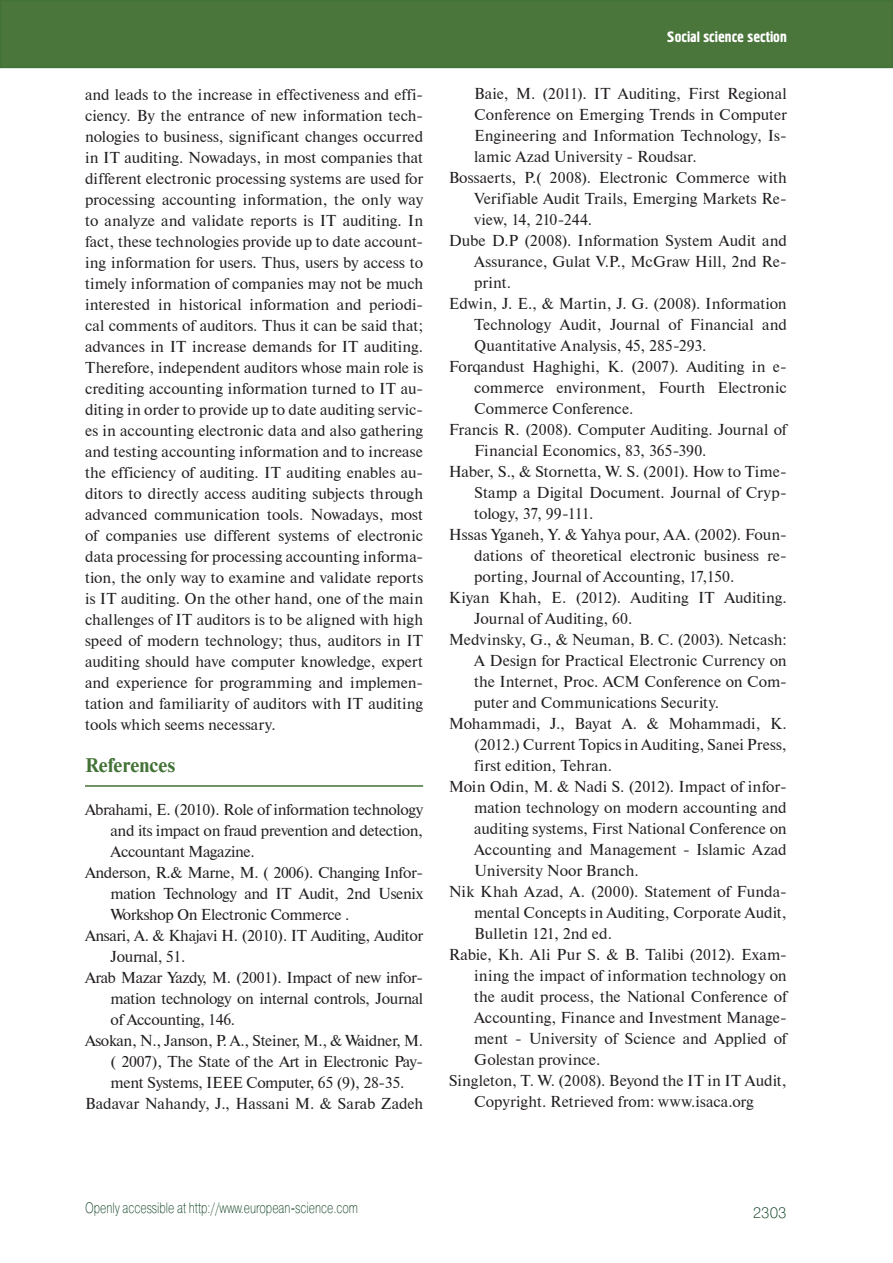
<style>
.page{position:relative;width:893px;height:1263px;background:#fff}
.page>*{position:absolute;margin:0;border:0;box-sizing:border-box;transform-origin:0 0}
.t1{font:18.75px "Newton C Bold";color:#427235}
.t2{font:15.75px/21px "Newton CTT";color:#231f20;text-align:justify}
.t3{font:15.75px "Newton CTT";letter-spacing:-.02em;color:#231f20}
.t4{font:15px "Pragmatica Light C";color:#0b3e20;scale:.75 1}
.t5{font:15px "Hermes C";color:#fff}
.t6{font:15px "Pragmatica Light C";color:#0b3e20}
</style>
<div class="page">
<div style="left:1px;top:1px;width:891px;height:66px;background:#4b763b"></div>
<div style="left:0;top:0;width:893px;height:68px;border:2px solid #427235"></div>
<hr style="left:85px;top:785px;width:338px;height:2px;background:#427235">
<p class="t2" style="left:85px;top:84px;width:340px">and leads to the increase in effectiveness and effi&shy;ciency. By the entrance of new information tech&shy;nologies to business, significant changes occurred in IT auditing. Nowadays, in most companies that different electronic processing systems are used for processing accounting information, the only way to analyze and validate reports is IT auditing. In fact, these technologies provide up to date account&shy;ing information for users. Thus, users by access to timely information of companies may not be much interested in historical information and periodi&shy;cal comments of auditors. Thus it can be said that; advances in IT increase demands for IT auditing.<br>Therefore, independent auditors whose main role is crediting accounting information turned to IT au&shy;diting in order to provide up to date auditing servic&shy;es in accounting electronic data and also gathering and testing accounting information and to increase the efficiency of auditing. IT auditing enables au&shy;ditors to directly access auditing subjects through advanced communication tools. Nowadays, most of companies use different systems of electronic data processing for processing accounting informa&shy;tion, the only way to examine and validate reports is IT auditing. On the other hand, one of the main challenges of IT auditors is to be aligned with high speed of modern technology; thus, auditors in IT auditing should have computer knowledge, expert and experience for programming and implemen&shy;tation and familiarity of auditors with IT auditing tools which seems necessary.</p>
<p class="t1" style="left:85px;top:758px;width:92px">References</p>
<p class="t3" style="left:85px;top:801px;width:340px">Abrahami, E. (2010). Role of information technology</p>
<p class="t3" style="left:111px;top:822px;width:314px">and its impact on fraud prevention and detection,</p>
<p class="t3" style="left:111px;top:843px;width:146px">Accountant Magazine.</p>
<p class="t3" style="left:85px;top:864px;width:340px">Anderson, R.&amp; Marne, M. ( 2006). Changing Infor-</p>
<p class="t3" style="left:111px;top:885px;width:314px">mation Technology and IT Audit, 2nd Usenix</p>
<p class="t3" style="left:111px;top:906px;width:240px">Workshop On Electronic Commerce .</p>
<p class="t3" style="left:85px;top:927px;width:340px">Ansari, A. &amp; Khajavi H. (2010). IT Auditing, Auditor</p>
<p class="t3" style="left:111px;top:948px;width:76px">Journal, 51.</p>
<p class="t3" style="left:85px;top:969px;width:340px">Arab Mazar Yazdy, M. (2001). Impact of new infor-</p>
<p class="t3" style="left:111px;top:990px;width:314px">mation technology on internal controls, Journal</p>
<p class="t3" style="left:111px;top:1011px;width:126px">of Accounting, 146.</p>
<p class="t3" style="left:85px;top:1032px;width:340px">Asokan, N., Janson, P. A., Steiner, M., &amp; Waidner, M.</p>
<p class="t3" style="left:111px;top:1053px;width:314px">( 2007), The State of the Art in Electronic Pay-</p>
<p class="t3" style="left:111px;top:1074px;width:295px">ment Systems, IEEE Computer, 65 (9), 28-35.</p>
<p class="t2" style="left:85px;top:1093px;width:340px">Badavar Nahandy, J., Hassani M. &amp; Sarab Zadeh</p>
<p class="t5" style="left:667px;top:32px;width:121px">Social science section</p>
<p class="t2" style="left:474px;top:83px;width:314px">Baie, M. (2011). IT Auditing, First Regional</p>
<p class="t2" style="left:474px;top:104px;width:314px">Conference on Emerging Trends in Computer</p>
<p class="t2" style="left:474px;top:125px;width:314px">Engineering and Information Technology, Is-</p>
<p class="t2" style="left:474px;top:146px;width:224px">lamic Azad University - Roudsar.</p>
<p class="t2" style="left:449px;top:167px;width:339px">Bossaerts, P.( 2008). Electronic Commerce with</p>
<p class="t2" style="left:474px;top:188px;width:314px">Verifiable Audit Trails, Emerging Markets Re-</p>
<p class="t2" style="left:474px;top:209px;width:120px">view, 14, 210-244.</p>
<p class="t2" style="left:449px;top:230px;width:340px">Dube D.P (2008). Information System Audit and</p>
<p class="t2" style="left:474px;top:251px;width:314px">Assurance, Gulat V.P., McGraw Hill, 2nd Re-</p>
<p class="t2" style="left:474px;top:272px;width:38px">print.</p>
<p class="t2" style="left:449px;top:293px;width:340px">Edwin, J. E., &amp; Martin, J. G. (2008). Information</p>
<p class="t2" style="left:474px;top:314px;width:314px">Technology Audit, Journal of Financial and</p>
<p class="t2" style="left:474px;top:335px;width:234px">Quantitative Analysis, 45, 285-293.</p>
<p class="t2" style="left:449px;top:356px;width:340px">Forqandust Haghighi, K. (2007). Auditing in e-</p>
<p class="t2" style="left:474px;top:377px;width:314px">commerce environment, Fourth Electronic</p>
<p class="t2" style="left:474px;top:398px;width:161px">Commerce Conference.</p>
<p class="t2" style="left:449px;top:419px;width:340px">Francis R. (2008). Computer Auditing. Journal of</p>
<p class="t2" style="left:474px;top:440px;width:234px">Financial Economics, 83, 365-390.</p>
<p class="t2" style="left:449px;top:461px;width:340px">Haber, S., &amp; Stornetta, W. S. (2001). How to Time-</p>
<p class="t2" style="left:474px;top:482px;width:314px">Stamp a Digital Document. Journal of Cryp-</p>
<p class="t2" style="left:474px;top:503px;width:121px">tology, 37, 99-111.</p>
<p class="t2" style="left:449px;top:524px;width:340px">Hssas Yganeh, Y. &amp; Yahya pour, AA. (2002). Foun-</p>
<p class="t2" style="left:474px;top:545px;width:314px">dations of theoretical electronic business re-</p>
<p class="t2" style="left:474px;top:566px;width:262px">porting, Journal of Accounting, 17,150.</p>
<p class="t2" style="left:449px;top:587px;width:340px">Kiyan Khah, E. (2012). Auditing IT Auditing.</p>
<p class="t2" style="left:474px;top:608px;width:160px">Journal of Auditing, 60.</p>
<p class="t2" style="left:449px;top:629px;width:339px">Medvinsky, G., &amp; Neuman, B. C. (2003). Netcash:</p>
<p class="t2" style="left:474px;top:650px;width:314px">A Design for Practical Electronic Currency on</p>
<p class="t2" style="left:474px;top:671px;width:314px">the Internet, Proc. ACM Conference on Com-</p>
<p class="t2" style="left:474px;top:692px;width:247px">puter and Communications Security.</p>
<p class="t2" style="left:449px;top:713px;width:340px">Mohammadi, J., Bayat A. &amp; Mohammadi, K.</p>
<p class="t2" style="left:474px;top:734px;width:314px">(2012.) Current Topics in Auditing, Sanei Press,</p>
<p class="t2" style="left:474px;top:755px;width:139px">first edition, Tehran.</p>
<p class="t2" style="left:449px;top:776px;width:340px">Moin Odin, M. &amp; Nadi S. (2012). Impact of infor-</p>
<p class="t2" style="left:474px;top:797px;width:314px">mation technology on modern accounting and</p>
<p class="t2" style="left:474px;top:818px;width:314px">auditing systems, First National Conference on</p>
<p class="t2" style="left:474px;top:839px;width:314px">Accounting and Management - Islamic Azad</p>
<p class="t2" style="left:474px;top:860px;width:166px">University Noor Branch.</p>
<p class="t2" style="left:449px;top:881px;width:340px">Nik Khah Azad, A. (2000). Statement of Funda-</p>
<p class="t2" style="left:474px;top:902px;width:314px">mental Concepts in Auditing, Corporate Audit,</p>
<p class="t2" style="left:474px;top:923px;width:139px">Bulletin 121, 2nd ed.</p>
<p class="t2" style="left:449px;top:944px;width:340px">Rabie, Kh. Ali Pur S. &amp; B. Talibi (2012). Exam-</p>
<p class="t2" style="left:474px;top:965px;width:314px">ining the impact of information technology on</p>
<p class="t2" style="left:474px;top:986px;width:314px">the audit process, the National Conference of</p>
<p class="t2" style="left:474px;top:1007px;width:314px">Accounting, Finance and Investment Manage-</p>
<p class="t2" style="left:474px;top:1028px;width:314px">ment - University of Science and Applied of</p>
<p class="t2" style="left:474px;top:1049px;width:128px">Golestan province.</p>
<p class="t2" style="left:449px;top:1070px;width:340px">Singleton, T. W. (2008). Beyond the IT in IT Audit,</p>
<p class="t2" style="left:474px;top:1091px;width:281px">Copyright. Retrieved from: www.isaca.org</p>
<p class="t4" style="left:85px;top:1202px;width:365px">Openly accessible at http://www.european-science.com</p>
<p class="t6" style="left:753px;top:1208px;width:35px">2303</p>
</div>
